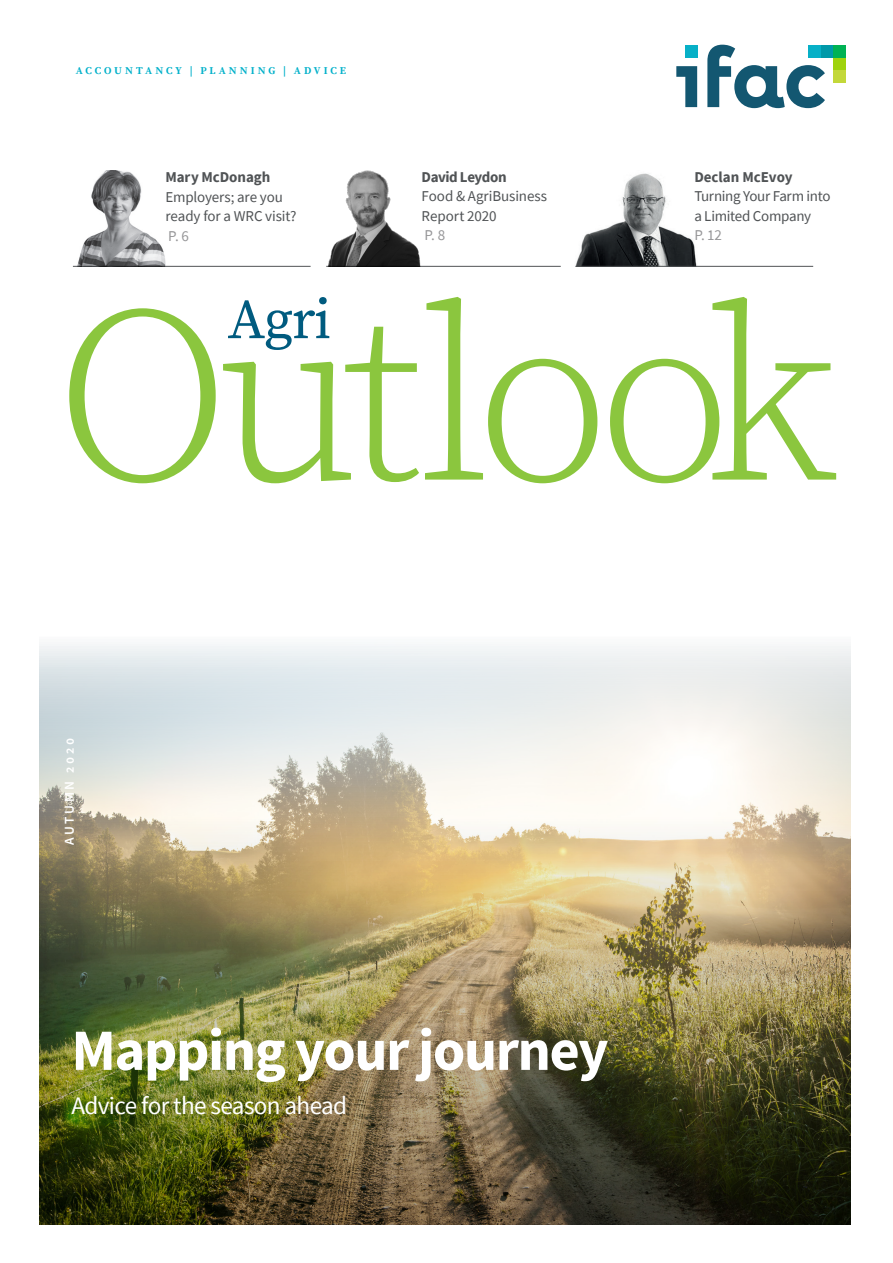
<style>
.page{position:relative;width:893px;height:1263px;background:#fff}
.page>*{position:absolute;margin:0;border:0;box-sizing:border-box;transform-origin:0 0}
.t1{font:700 58.5px "Source Sans Pro";letter-spacing:-.025em;color:#fff}
.t2{font:56.55px "Source Serif Pro";color:#005b7f}
.t3{font:25.2px "Source Sans Pro";letter-spacing:-.025em;color:#fff}
.t4{font:15px/19.5px "Source Sans Pro";letter-spacing:-.01em;color:#505355}
.t5{font:700 15px "Source Sans Pro";letter-spacing:-.005em;color:#505355}
.t6{font:700 15px "Source Sans Pro";letter-spacing:-.025em;color:#505355}
.t7{font:15px "Source Sans Pro";color:#969698}
.t8{font:600 13.5px "Source Sans Pro";letter-spacing:.2em;color:#fff}
.t9{font:700 10.5px "Source Serif Pro";letter-spacing:.28em;color:#00b0ca}
</style>
<div class="page">
<img style="left:40px;top:644px;width:810px;height:173px">
<svg style="left:69px;top:297px;width:767px;height:186px"></svg>
<img style="left:575px;top:173px;width:122px;height:93px">
<hr style="left:575px;top:266px;width:238px;height:1px;background:#505355">
<hr style="left:326px;top:266px;width:235px;height:1px;background:#505355">
<hr style="left:73px;top:266px;width:238px;height:1px;background:#505355">
<img style="left:40px;top:817px;width:810px;height:408px">
<svg style="left:676px;top:45px;width:149px;height:63px"></svg>
<div style="left:685px;top:45px;width:12px;height:13px;background:#07b0c7"></div>
<div style="left:833px;top:45px;width:13px;height:13px;background:#00b254"></div>
<div style="left:833px;top:58px;width:13px;height:12px;background:#9fd30d"></div>
<div style="left:833px;top:70px;width:13px;height:13px;background:#c3d83a"></div>
<div style="left:821px;top:45px;width:12px;height:13px;background:#0099a9"></div>
<div style="left:808px;top:45px;width:13px;height:13px;background:#07b0c7"></div>
<img style="left:326px;top:170px;width:103px;height:96px">
<img style="left:73px;top:170px;width:92px;height:96px">
<p class="t9" style="left:76px;top:64px;width:272px">ACCOUNTANCY | PLANNING | ADVICE</p>
<p class="t5" style="left:165px;top:167px;width:106px">Mary McDonagh</p>
<p class="t4" style="left:165px;top:187px;width:119px">Employers; are you</p>
<p class="t4" style="left:165px;top:207px;width:133px">ready for a WRC visit?</p>
<p class="t7" style="left:168px;top:226px;width:22px">P. 6</p>
<p class="t2" style="left:228px;top:286px;width:105px">Agri</p>
<p class="t6" style="left:422px;top:167px;width:86px">David Leydon</p>
<p class="t4" style="left:422px;top:186px;width:127px">Food &amp; AgriBusiness</p>
<p class="t4" style="left:422px;top:206px;width:76px">Report 2020</p>
<p class="t7" style="left:424px;top:226px;width:22px">P. 8</p>
<p class="t5" style="left:694px;top:167px;width:100px">Declan McEvoy</p>
<p class="t4" style="left:694px;top:187px;width:138px">Turning Your Farm into a Limited Company</p>
<p class="t7" style="left:694px;top:226px;width:29px">P. 12</p>
<p class="t8" style="left:60px;top:845px;width:109px;rotate:-90deg">AUTUMN 2020</p>
<p class="t1" style="left:71px;top:1011px;width:539px">Mapping your journey</p>
<p class="t3" style="left:71px;top:1089px;width:277px">Advice for the season ahead</p>
</div>
